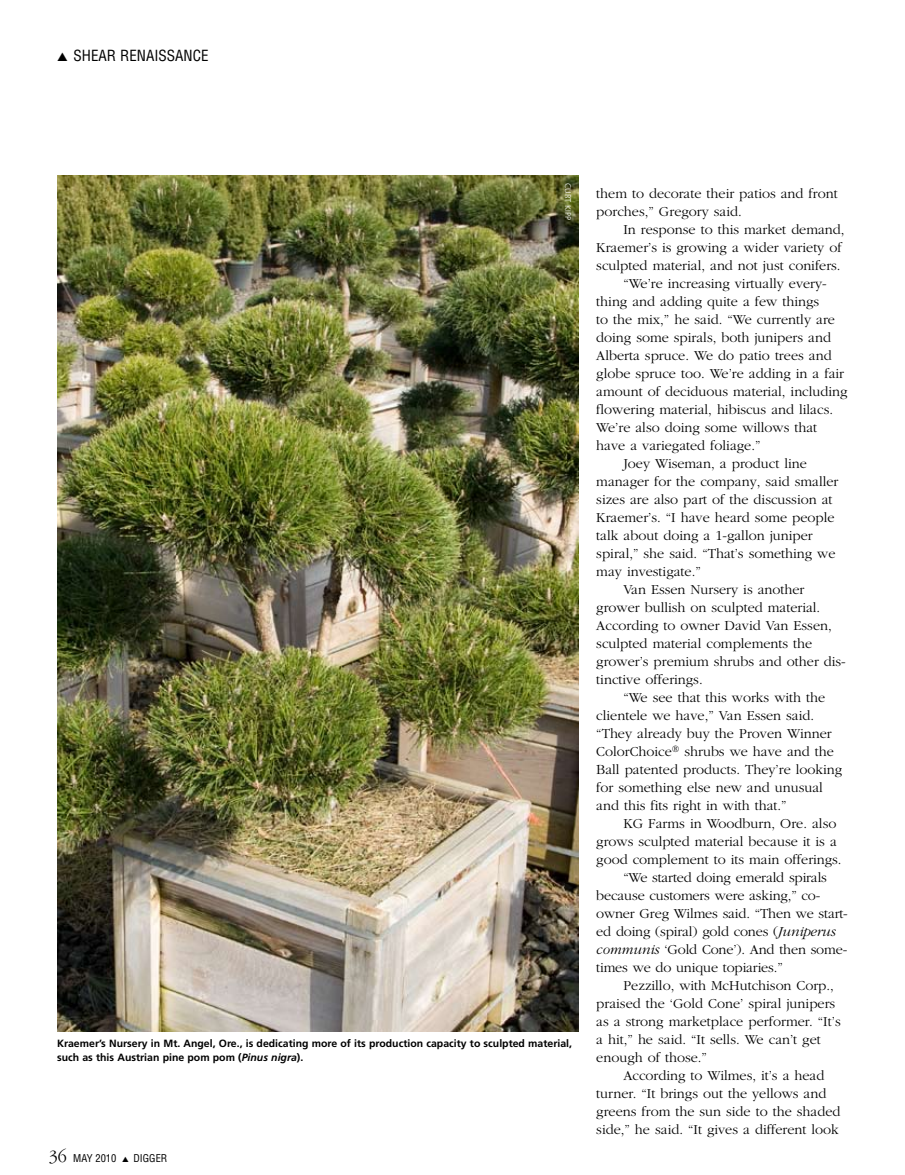
<style>
.page{position:relative;width:905px;height:1175px;background:#fff}
.page>*{position:absolute;margin:0;border:0;box-sizing:border-box;transform-origin:0 0}
.t1{font:condensed 15px "Helvetica";color:#000}
.t2{font:300 14.25px/18px "Garamond";color:#000}
.t3{font:700 10.5px/13.5px "Frutiger";color:#000}
.t4{font:condensed 10.5px "Helvetica";color:#000}
.t5{font:300 8.25px "Frutiger";letter-spacing:-.005em;color:#fff}
.s1{font-style:italic}
.s2{font-family:"Garamond";font-weight:300;font-stretch:normal;font-size:18px}
</style>
<div class="page">
<img style="left:57px;top:176px;width:521px;height:855px">
<p class="t1" style="left:57px;top:46px;width:153px">▲ SHEAR RENAISSANCE</p>
<p class="t5" style="left:572px;top:183px;width:39px;rotate:90deg">CURT KIPP</p>
<p class="t3" style="left:57px;top:1036px;width:516px">Kraemer’s Nursery in Mt. Angel, Ore., is dedicating more of its production capacity to sculpted material, such as this Austrian pine pom pom (<span class="s1">Pinus nigra</span>).</p>
<p class="t4" style="left:49px;top:1151px;width:120px"><span class="s2">36</span> MAY 2010 ▲ DIGGER</p>
<p class="t2" style="left:596px;top:185px;width:243px">them to decorate their patios and front porches,” Gregory said.</p>
<p class="t2" style="left:623px;top:221px;width:223px">In response to this market demand,</p>
<p class="t2" style="left:596px;top:239px;width:247px">Kraemer’s is growing a wider variety of</p>
<p class="t2" style="left:596px;top:257px;width:246px">sculpted material, and not just conifers.</p>
<p class="t2" style="left:623px;top:275px;width:205px">“We’re increasing virtually every-</p>
<p class="t2" style="left:596px;top:293px;width:224px">thing and adding quite a few things</p>
<p class="t2" style="left:596px;top:311px;width:240px">to the mix,” he said. “We currently are</p>
<p class="t2" style="left:596px;top:329px;width:236px">doing some spirals, both junipers and</p>
<p class="t2" style="left:596px;top:347px;width:237px">Alberta spruce. We do patio trees and</p>
<p class="t2" style="left:596px;top:365px;width:249px">globe spruce too. We’re adding in a fair</p>
<p class="t2" style="left:596px;top:383px;width:253px">amount of deciduous material, including</p>
<p class="t2" style="left:596px;top:401px;width:238px">flowering material, hibiscus and lilacs.</p>
<p class="t2" style="left:596px;top:419px;width:222px">We’re also doing some willows that</p>
<p class="t2" style="left:596px;top:437px;width:166px">have a variegated foliage.”</p>
<p class="t2" style="left:623px;top:455px;width:185px">Joey Wiseman, a product line</p>
<p class="t2" style="left:596px;top:473px;width:243px">manager for the company, said smaller</p>
<p class="t2" style="left:596px;top:491px;width:238px">sizes are also part of the discussion at</p>
<p class="t2" style="left:596px;top:509px;width:240px">Kraemer’s. “I have heard some people</p>
<p class="t2" style="left:596px;top:527px;width:218px">talk about doing a 1-gallon juniper</p>
<p class="t2" style="left:596px;top:545px;width:241px">spiral,” she said. “That’s something we</p>
<p class="t2" style="left:596px;top:563px;width:106px">may investigate.”</p>
<p class="t2" style="left:623px;top:581px;width:183px">Van Essen Nursery is another</p>
<p class="t2" style="left:596px;top:599px;width:225px">grower bullish on sculpted material.</p>
<p class="t2" style="left:596px;top:617px;width:237px">According to owner David Van Essen,</p>
<p class="t2" style="left:596px;top:635px;width:217px">sculpted material complements the</p>
<p class="t2" style="left:596px;top:653px;width:251px">grower’s premium shrubs and other dis-</p>
<p class="t2" style="left:596px;top:671px;width:108px">tinctive offerings.</p>
<p class="t2" style="left:623px;top:689px;width:203px">“We see that this works with the</p>
<p class="t2" style="left:596px;top:707px;width:219px">clientele we have,” Van Essen said.</p>
<p class="t2" style="left:596px;top:725px;width:237px">“They already buy the Proven Winner</p>
<p class="t2" style="left:596px;top:743px;width:239px">ColorChoice<sup>®</sup> shrubs we have and the</p>
<p class="t2" style="left:596px;top:761px;width:247px">Ball patented products. They’re looking</p>
<p class="t2" style="left:596px;top:779px;width:228px">for something else new and unusual</p>
<p class="t2" style="left:596px;top:797px;width:192px">and this fits right in with that.”</p>
<p class="t2" style="left:623px;top:815px;width:214px">KG Farms in Woodburn, Ore. also</p>
<p class="t2" style="left:596px;top:833px;width:242px">grows sculpted material because it is a</p>
<p class="t2" style="left:596px;top:851px;width:247px">good complement to its main offerings.</p>
<p class="t2" style="left:623px;top:869px;width:205px">“We started doing emerald spirals</p>
<p class="t2" style="left:596px;top:887px;width:225px">because customers were asking,” co-</p>
<p class="t2" style="left:596px;top:905px;width:253px">owner Greg Wilmes said. “Then we start-</p>
<p class="t2" style="left:596px;top:923px;width:241px">ed doing (spiral) gold cones (<span class="s1">Juniperus</span></p>
<p class="t2" style="left:596px;top:941px;width:252px"><span class="s1">communis</span> ‘Gold Cone’). And then some-</p>
<p class="t2" style="left:596px;top:959px;width:188px">times we do unique topiaries.”</p>
<p class="t2" style="left:623px;top:977px;width:212px">Pezzillo, with McHutchison Corp.,</p>
<p class="t2" style="left:596px;top:995px;width:240px">praised the ‘Gold Cone’ spiral junipers</p>
<p class="t2" style="left:596px;top:1013px;width:246px">as a strong marketplace performer. “It’s</p>
<p class="t2" style="left:596px;top:1031px;width:226px">a hit,” he said. “It sells. We can’t get</p>
<p class="t2" style="left:596px;top:1049px;width:112px">enough of those.”</p>
<p class="t2" style="left:623px;top:1067px;width:203px">According to Wilmes, it’s a head</p>
<p class="t2" style="left:596px;top:1085px;width:232px">turner. “It brings out the yellows and</p>
<p class="t2" style="left:596px;top:1103px;width:246px">greens from the sun side to the shaded</p>
<p class="t2" style="left:596px;top:1121px;width:244px">side,” he said. “It gives a different look</p>
</div>
